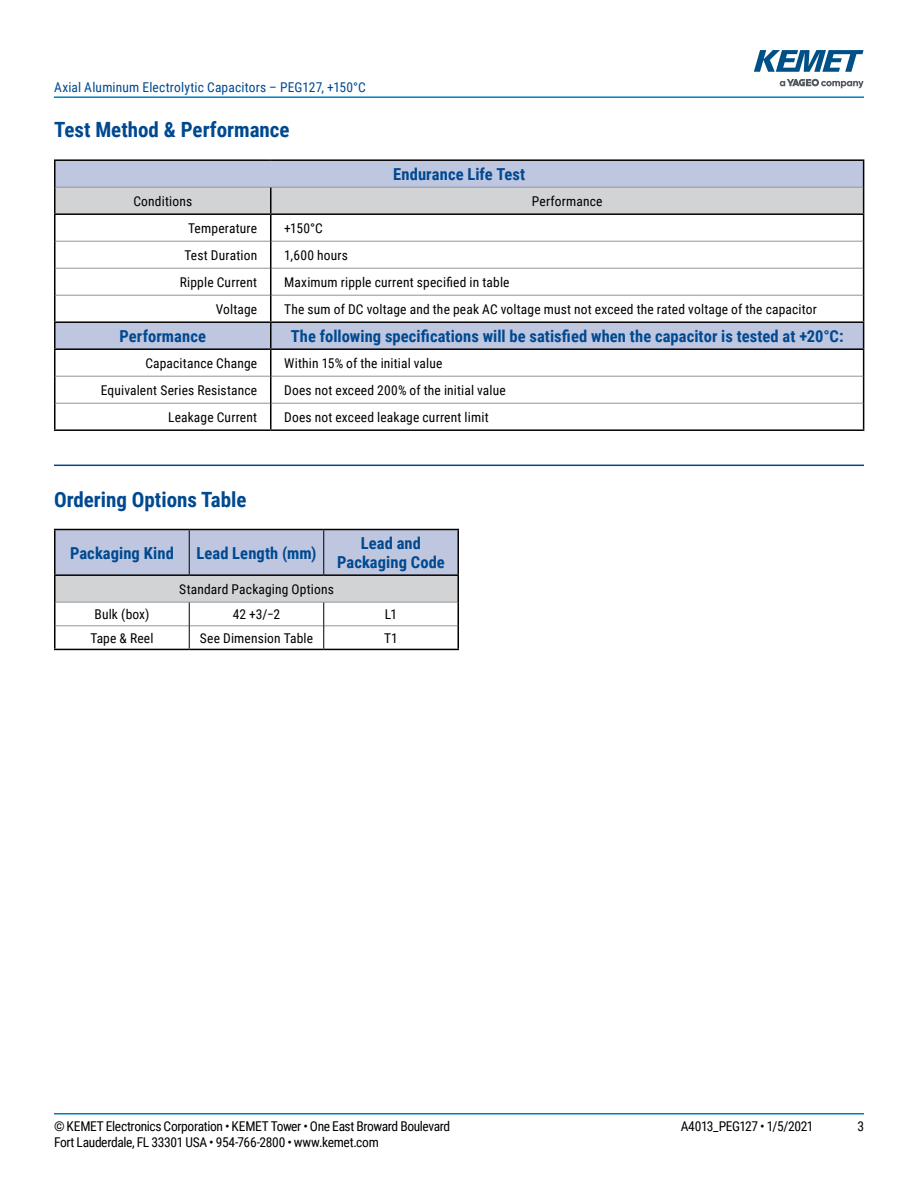
<style>
.page{position:relative;width:918px;height:1188px;background:#fff}
.page>*{position:absolute;margin:0;border:0;box-sizing:border-box;transform-origin:0 0}
.t1{font:700 21px "Roboto Condensed";color:#004990}
.t2{font:700 16.5px/19.8px "Roboto Condensed";letter-spacing:.005em;color:#004990;text-align:center}
.t3{font:13.5px "Roboto Condensed";letter-spacing:.01em;color:#000}
.t4{font:13.5px "Roboto Condensed";letter-spacing:-.025em;color:#000}
.t5{font:13.5px "Roboto Condensed";letter-spacing:.01em;color:#004990}
.t6{font:13.5px "Roboto Condensed";letter-spacing:-.03em;color:#000}
</style>
<div class="page">
<hr style="left:54px;top:1113px;width:810px;height:2px;background:#007dc3">
<hr style="left:54px;top:96px;width:810px;height:2px;background:#007dc3">
<svg style="left:780px;top:79px;width:84px;height:9px"></svg>
<svg style="left:754px;top:50px;width:110px;height:22px"></svg>
<hr style="left:54px;top:465px;width:810px;height:1px;background:#004990">
<hr style="left:54px;top:213px;width:217px;height:2px;background:#000">
<hr style="left:54px;top:321px;width:217px;height:2px;background:#000">
<hr style="left:54px;top:348px;width:217px;height:2px;background:#000">
<hr style="left:54px;top:159px;width:217px;height:2px;background:#000">
<hr style="left:54px;top:161px;width:2px;height:26px;background:#000">
<hr style="left:271px;top:159px;width:593px;height:2px;background:#000">
<hr style="left:54px;top:187px;width:2px;height:26px;background:#000">
<hr style="left:54px;top:215px;width:2px;height:26px;background:#000">
<hr style="left:54px;top:241px;width:2px;height:27px;background:#000">
<hr style="left:54px;top:268px;width:2px;height:27px;background:#000">
<hr style="left:54px;top:295px;width:2px;height:26px;background:#000">
<hr style="left:54px;top:323px;width:2px;height:25px;background:#000">
<hr style="left:54px;top:350px;width:2px;height:26px;background:#000">
<hr style="left:54px;top:376px;width:2px;height:27px;background:#000">
<hr style="left:54px;top:403px;width:2px;height:26px;background:#000">
<svg style="left:55px;top:161px;width:809px;height:268px"></svg>
<hr style="left:54px;top:429px;width:217px;height:2px;background:#000">
<hr style="left:271px;top:429px;width:593px;height:2px;background:#000">
<hr style="left:54px;top:574px;width:135px;height:2px;background:#000">
<hr style="left:54px;top:529px;width:135px;height:1px;background:#000">
<hr style="left:54px;top:530px;width:2px;height:44px;background:#000">
<hr style="left:189px;top:529px;width:135px;height:1px;background:#000">
<hr style="left:324px;top:529px;width:135px;height:1px;background:#000">
<hr style="left:54px;top:576px;width:2px;height:26px;background:#000">
<hr style="left:54px;top:602px;width:2px;height:24px;background:#000">
<hr style="left:54px;top:626px;width:2px;height:23px;background:#000">
<svg style="left:55px;top:530px;width:404px;height:119px"></svg>
<hr style="left:54px;top:649px;width:135px;height:1px;background:#000">
<hr style="left:189px;top:649px;width:135px;height:1px;background:#000">
<hr style="left:324px;top:649px;width:135px;height:1px;background:#000">
<p class="t5" style="left:54px;top:78px;width:313px">Axial Aluminum Electrolytic Capacitors – PEG127, +150°C</p>
<h1 class="t1" style="left:54px;top:115px;width:237px">Test Method &amp; Performance</h1>
<p class="t2" style="left:393px;top:164px;width:133px">Endurance Life Test</p>
<p class="t3" style="left:133px;top:191px;width:60px">Conditions</p>
<p class="t3" style="left:532px;top:191px;width:72px">Performance</p>
<p class="t3" style="left:188px;top:219px;width:71px">Temperature</p>
<p class="t3" style="left:284px;top:219px;width:40px">+150°C</p>
<p class="t3" style="left:185px;top:246px;width:74px">Test Duration</p>
<p class="t3" style="left:284px;top:246px;width:65px">1,600 hours</p>
<p class="t3" style="left:180px;top:273px;width:79px">Ripple Current</p>
<p class="t3" style="left:284px;top:273px;width:227px">Maximum ripple current specified in table</p>
<p class="t3" style="left:216px;top:300px;width:43px">Voltage</p>
<p class="t3" style="left:284px;top:300px;width:534px">The sum of DC voltage and the peak AC voltage must not exceed the rated voltage of the capacitor</p>
<p class="t2" style="left:120px;top:326px;width:88px">Performance</p>
<p class="t2" style="left:291px;top:326px;width:554px">The following specifications will be satisfied when the capacitor is tested at +20°C:</p>
<p class="t3" style="left:145px;top:354px;width:113px">Capacitance Change</p>
<p class="t3" style="left:284px;top:354px;width:160px">Within 15% of the initial value</p>
<p class="t3" style="left:101px;top:381px;width:158px">Equivalent Series Resistance</p>
<p class="t3" style="left:284px;top:381px;width:223px">Does not exceed 200% of the initial value</p>
<p class="t3" style="left:168px;top:408px;width:91px">Leakage Current</p>
<p class="t3" style="left:284px;top:408px;width:206px">Does not exceed leakage current limit</p>
<h1 class="t1" style="left:54px;top:484px;width:194px">Ordering Options Table</h1>
<p class="t2" style="left:70px;top:542px;width:105px">Packaging Kind</p>
<p class="t2" style="left:197px;top:542px;width:121px">Lead Length (mm)</p>
<p class="t2" style="left:337px;top:532px;width:109px">Lead and<br>Packaging Code</p>
<p class="t3" style="left:179px;top:580px;width:156px">Standard Packaging Options</p>
<p class="t3" style="left:95px;top:605px;width:56px">Bulk (box)</p>
<p class="t3" style="left:233px;top:605px;width:49px">42 +3/−2</p>
<p class="t3" style="left:385px;top:605px;width:14px">L1</p>
<p class="t3" style="left:90px;top:628px;width:65px">Tape &amp; Reel</p>
<p class="t3" style="left:200px;top:628px;width:115px">See Dimension Table</p>
<p class="t3" style="left:384px;top:628px;width:15px">T1</p>
<p class="t4" style="left:54px;top:1116px;width:398px">© KEMET Electronics Corporation • KEMET Tower • One East Broward Boulevard</p>
<p class="t6" style="left:681px;top:1116px;width:134px">A4013_PEG127 • 1/5/2021</p>
<p class="t3" style="left:857px;top:1116px;width:8px">3</p>
<p class="t4" style="left:54px;top:1133px;width:326px">Fort Lauderdale, FL 33301 USA • 954-766-2800 • www.kemet.com</p>
</div>
